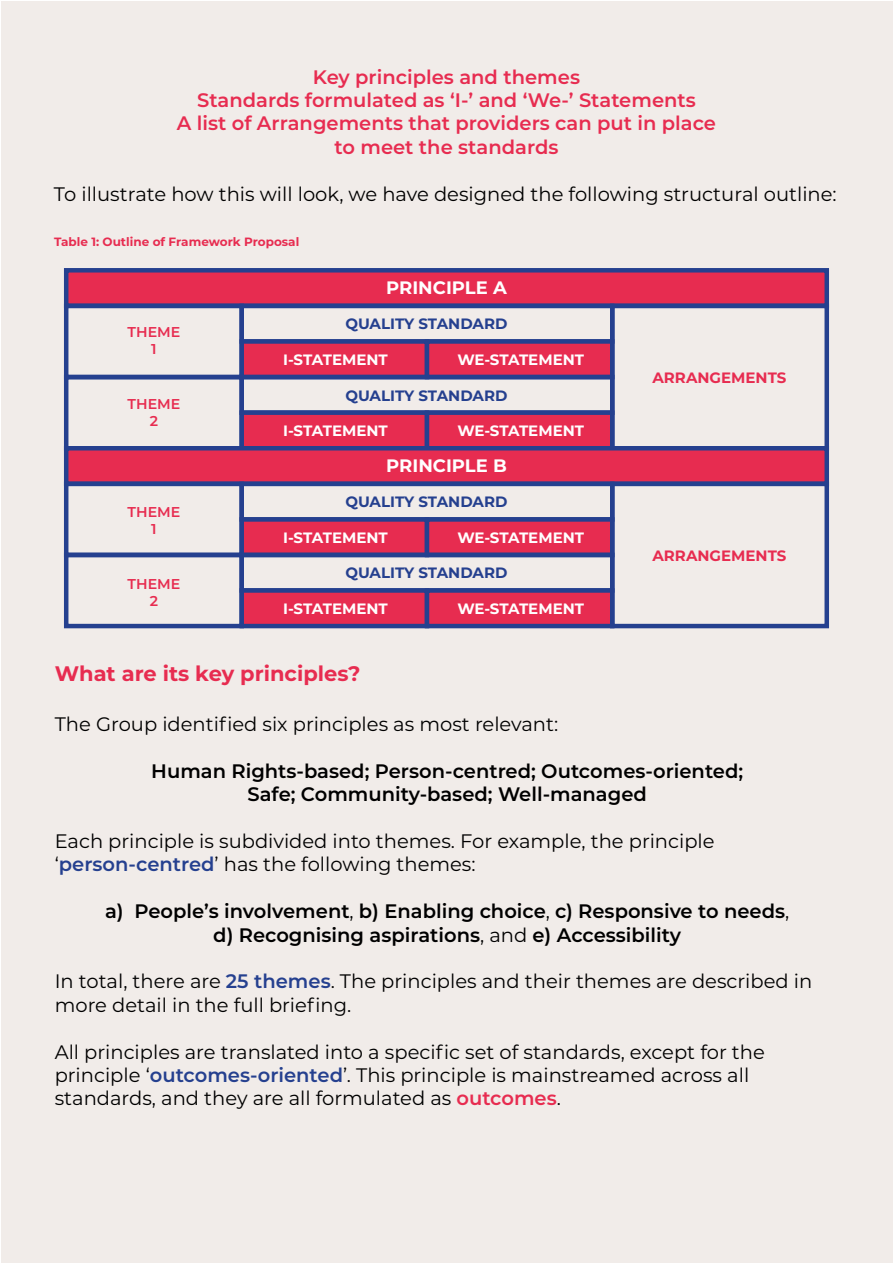
<style>
.page{position:relative;width:893px;height:1263px;background:#fff}
.page>*{position:absolute;margin:0;border:0;box-sizing:border-box;transform-origin:0 0}
.t1{font:700 21px "Montserrat";color:#e72c50}
.t2{font:19.5px/23.4px "Montserrat";color:#000}
.t3{font:600 19.5px/23.4px "Montserrat";color:#000;text-align:center}
.t4{font:600 19.5px/23.4px "Montserrat";color:#e72c50;text-align:center}
.t5{font:700 18px "Montserrat";color:#fff}
.t6{font:700 15px "Montserrat";color:#fff}
.t7{font:700 15px "Montserrat";color:#25408f}
.t8{font:700 15px "Montserrat";color:#e72c50}
.t9{font:600 14.25px/17.1px "Montserrat";color:#e72c50;text-align:center}
.t10{font:700 12px "Montserrat";color:#e72c50}
.s1{font-weight:600;color:#25408f}
.s2{font-weight:400}
.s3{font-weight:600;color:#e72c50}
</style>
<div class="page">
<div style="left:2px;top:2px;width:891px;height:1261px;background:#f1ece9"></div>
<div style="left:64px;top:268px;width:765px;height:40px;background:#e72c50;border:4px solid #25408f"></div>
<div style="left:64px;top:304px;width:180px;height:75px;border:4px solid #25408f"></div>
<div style="left:239px;top:304px;width:375px;height:40px;border:4px solid #25408f"></div>
<div style="left:610px;top:304px;width:219px;height:146px;border:4px solid #25408f"></div>
<div style="left:239px;top:339px;width:190px;height:40px;background:#e72c50;border:4px solid #25408f"></div>
<div style="left:425px;top:339px;width:189px;height:40px;background:#e72c50;border:4px solid #25408f"></div>
<div style="left:64px;top:375px;width:180px;height:75px;border:4px solid #25408f"></div>
<div style="left:239px;top:375px;width:375px;height:40px;border:4px solid #25408f"></div>
<div style="left:239px;top:410px;width:190px;height:40px;background:#e72c50;border:4px solid #25408f"></div>
<div style="left:425px;top:410px;width:189px;height:40px;background:#e72c50;border:4px solid #25408f"></div>
<div style="left:64px;top:446px;width:765px;height:40px;background:#e72c50;border:4px solid #25408f"></div>
<div style="left:64px;top:482px;width:180px;height:75px;border:4px solid #25408f"></div>
<div style="left:239px;top:482px;width:375px;height:40px;border:4px solid #25408f"></div>
<div style="left:610px;top:482px;width:219px;height:146px;border:4px solid #25408f"></div>
<div style="left:239px;top:517px;width:190px;height:40px;background:#e72c50;border:4px solid #25408f"></div>
<div style="left:425px;top:517px;width:189px;height:40px;background:#e72c50;border:4px solid #25408f"></div>
<div style="left:64px;top:553px;width:180px;height:75px;border:4px solid #25408f"></div>
<div style="left:239px;top:553px;width:375px;height:40px;border:4px solid #25408f"></div>
<div style="left:239px;top:588px;width:190px;height:40px;background:#e72c50;border:4px solid #25408f"></div>
<div style="left:425px;top:588px;width:189px;height:40px;background:#e72c50;border:4px solid #25408f"></div>
<p class="t4" style="left:177px;top:64px;width:541px">Key principles and themes<br>Standards formulated as ‘I-’ and ‘We-’ Statements<br>A list of Arrangements that providers can put in place to meet the standards</p>
<p class="t2" style="left:54px;top:181px;width:784px">To illustrate how this will look, we have designed the following structural outline:</p>
<p class="t10" style="left:54px;top:233px;width:247px">Table 1: Outline of Framework Proposal</p>
<p class="t9" style="left:128px;top:322px;width:54px">THEME<br>1</p>
<p class="t9" style="left:128px;top:394px;width:54px">THEME<br>2</p>
<p class="t9" style="left:128px;top:503px;width:54px">THEME<br>1</p>
<p class="t9" style="left:128px;top:575px;width:54px">THEME<br>2</p>
<p class="t5" style="left:386px;top:275px;width:122px">PRINCIPLE A</p>
<p class="t7" style="left:345px;top:313px;width:164px">QUALITY STANDARD</p>
<p class="t6" style="left:283px;top:349px;width:106px">I-STATEMENT</p>
<p class="t6" style="left:457px;top:349px;width:128px">WE-STATEMENT</p>
<p class="t7" style="left:345px;top:384px;width:164px">QUALITY STANDARD</p>
<p class="t6" style="left:283px;top:420px;width:106px">I-STATEMENT</p>
<p class="t6" style="left:457px;top:420px;width:128px">WE-STATEMENT</p>
<p class="t5" style="left:386px;top:453px;width:122px">PRINCIPLE B</p>
<p class="t7" style="left:345px;top:491px;width:164px">QUALITY STANDARD</p>
<p class="t6" style="left:283px;top:527px;width:106px">I-STATEMENT</p>
<p class="t6" style="left:457px;top:527px;width:128px">WE-STATEMENT</p>
<p class="t7" style="left:345px;top:562px;width:164px">QUALITY STANDARD</p>
<p class="t6" style="left:283px;top:598px;width:106px">I-STATEMENT</p>
<p class="t6" style="left:457px;top:598px;width:128px">WE-STATEMENT</p>
<p class="t8" style="left:652px;top:367px;width:136px">ARRANGEMENTS</p>
<p class="t8" style="left:652px;top:545px;width:136px">ARRANGEMENTS</p>
<p class="t1" style="left:55px;top:659px;width:307px">What are its key principles?</p>
<p class="t2" style="left:55px;top:712px;width:505px">The Group identified six principles as most relevant:</p>
<p class="t3" style="left:151px;top:758px;width:593px">Human Rights-based; Person-centred; Outcomes-oriented;<br>Safe; Community-based; Well-managed</p>
<p class="t2" style="left:55px;top:829px;width:661px">Each principle is subdivided into themes. For example, the principle ‘<span class="s1">person-centred</span>’ has the following themes:</p>
<p class="t3" style="left:105px;top:899px;width:686px">a) People’s involvement<span class="s2">,</span> b) Enabling choice<span class="s2">,</span> c) Responsive to needs<span class="s2">, </span>d) Recognising aspirations<span class="s2">, and</span> e) Accessibility</p>
<p class="t2" style="left:55px;top:969px;width:759px">In total, there are <span class="s1">25 themes</span>. The principles and their themes are described in more detail in the full briefing.</p>
<p class="t2" style="left:55px;top:1039px;width:712px">All principles are translated into a specific set of standards, except for the principle ‘<span class="s1">outcomes-oriented</span>’. This principle is mainstreamed across all standards, and they are all formulated as <span class="s3">outcomes</span>.</p>
</div>
